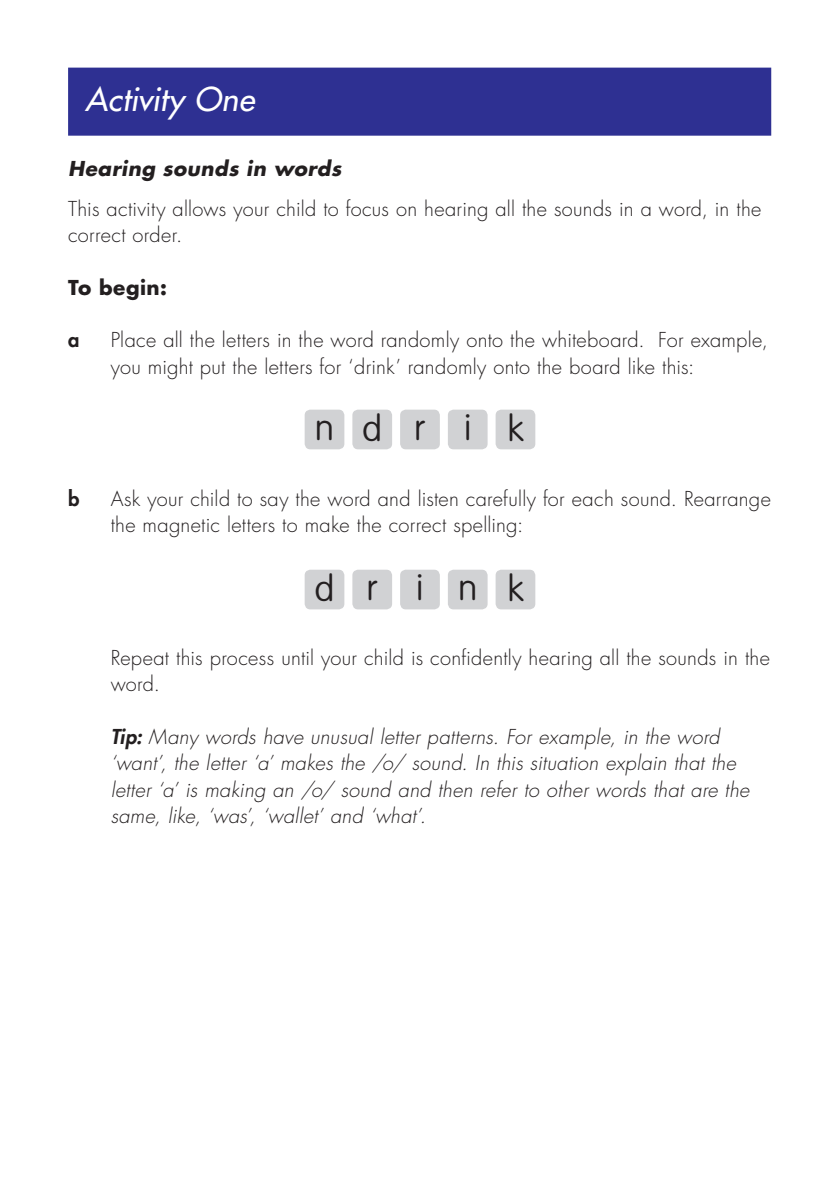
<style>
.page{position:relative;width:840px;height:1191px;background:#fff}
.page>*{position:absolute;margin:0;border:0;box-sizing:border-box;transform-origin:0 0}
.Block{font:100 36px "VAG Rounded Std";color:#231f20}
.t1{font:italic 500 32px "Futura Std";letter-spacing:.005em;color:#fff}
.Main_Text_Dot_Number{font:300 20px/26.4px "Futura Std";letter-spacing:.015em;color:#231f20}
.Main_Text_Teacher{font:italic 300 20px/26.4px "Futura Std";letter-spacing:.015em;color:#231f20}
.Main_Text{font:300 20px/26.4px "Futura Std";letter-spacing:.01em;color:#231f20}
.Introduction_Para{font:italic 700 20px "Futura Std";letter-spacing:.025em;color:#231f20}
.Sub_Title{font:700 20px "Futura Std";letter-spacing:.025em;color:#231f20}
.Main_Text_Dot_Number-2{font:800 20px "Futura Std";color:#231f20}
.s1{font-weight:800}
</style>
<div class="page">
<div style="left:68px;top:68px;width:702px;height:68px;background:#2e3092"></div>
<div style="left:352px;top:409px;width:40px;height:40px;background:#d1d2d4;border-radius:6px"></div>
<div style="left:400px;top:409px;width:39px;height:40px;background:#d1d2d4;border-radius:6px"></div>
<div style="left:447px;top:409px;width:40px;height:40px;background:#d1d2d4;border-radius:6px"></div>
<div style="left:495px;top:409px;width:40px;height:40px;background:#d1d2d4;border-radius:6px"></div>
<div style="left:304px;top:409px;width:40px;height:40px;background:#d1d2d4;border-radius:6px"></div>
<div style="left:352px;top:569px;width:40px;height:40px;background:#d1d2d4;border-radius:6px"></div>
<div style="left:400px;top:569px;width:39px;height:40px;background:#d1d2d4;border-radius:6px"></div>
<div style="left:447px;top:569px;width:40px;height:40px;background:#d1d2d4;border-radius:6px"></div>
<div style="left:495px;top:569px;width:40px;height:40px;background:#d1d2d4;border-radius:6px"></div>
<div style="left:304px;top:569px;width:40px;height:40px;background:#d1d2d4;border-radius:6px"></div>
<p class="t1" style="left:85px;top:79px;width:170px">Activity One</p>
<p class="Introduction_Para" style="left:68px;top:155px;width:274px">Hearing sounds in words</p>
<p class="Main_Text" style="left:68px;top:196px;width:694px">This activity allows your child to focus on hearing all the sounds in a word, in the correct order.</p>
<p class="Sub_Title" style="left:68px;top:274px;width:100px">To begin:</p>
<p class="Main_Text_Dot_Number-2" style="left:68px;top:327px;width:13px">a</p>
<p class="Main_Text_Dot_Number" style="left:111px;top:327px;width:658px">Place all the letters in the word randomly onto the whiteboard. For example, you might put the letters for ‘drink’ randomly onto the board like this:</p>
<p class="Block" style="left:315px;top:406px;width:21px">n</p>
<p class="Block" style="left:362px;top:407px;width:22px">d</p>
<p class="Block" style="left:414px;top:406px;width:13px">r</p>
<p class="Block" style="left:464px;top:406px;width:9px">i</p>
<p class="Block" style="left:507px;top:407px;width:17px">k</p>
<p class="Main_Text_Dot_Number-2" style="left:68px;top:486px;width:13px">b</p>
<p class="Main_Text_Dot_Number" style="left:111px;top:486px;width:661px">Ask your child to say the word and listen carefully for each sound. Rearrange the magnetic letters to make the correct spelling:</p>
<p class="Block" style="left:314px;top:567px;width:22px">d</p>
<p class="Block" style="left:366px;top:566px;width:13px">r</p>
<p class="Block" style="left:416px;top:566px;width:9px">i</p>
<p class="Block" style="left:458px;top:566px;width:21px">n</p>
<p class="Block" style="left:507px;top:567px;width:17px">k</p>
<p class="Main_Text_Dot_Number" style="left:111px;top:645px;width:660px">Repeat this process until your child is confidently hearing all the sounds in the word.</p>
<p class="Main_Text_Teacher" style="left:111px;top:724px;width:640px"><span class="s1">Tip:</span> Many words have unusual letter patterns. For example, in the word ‘want’, the letter ‘a’ makes the /o/ sound. In this situation explain that the letter ‘a’ is making an /o/ sound and then refer to other words that are the same, like, ‘was’, ‘wallet’ and ‘what’.</p>
</div>
